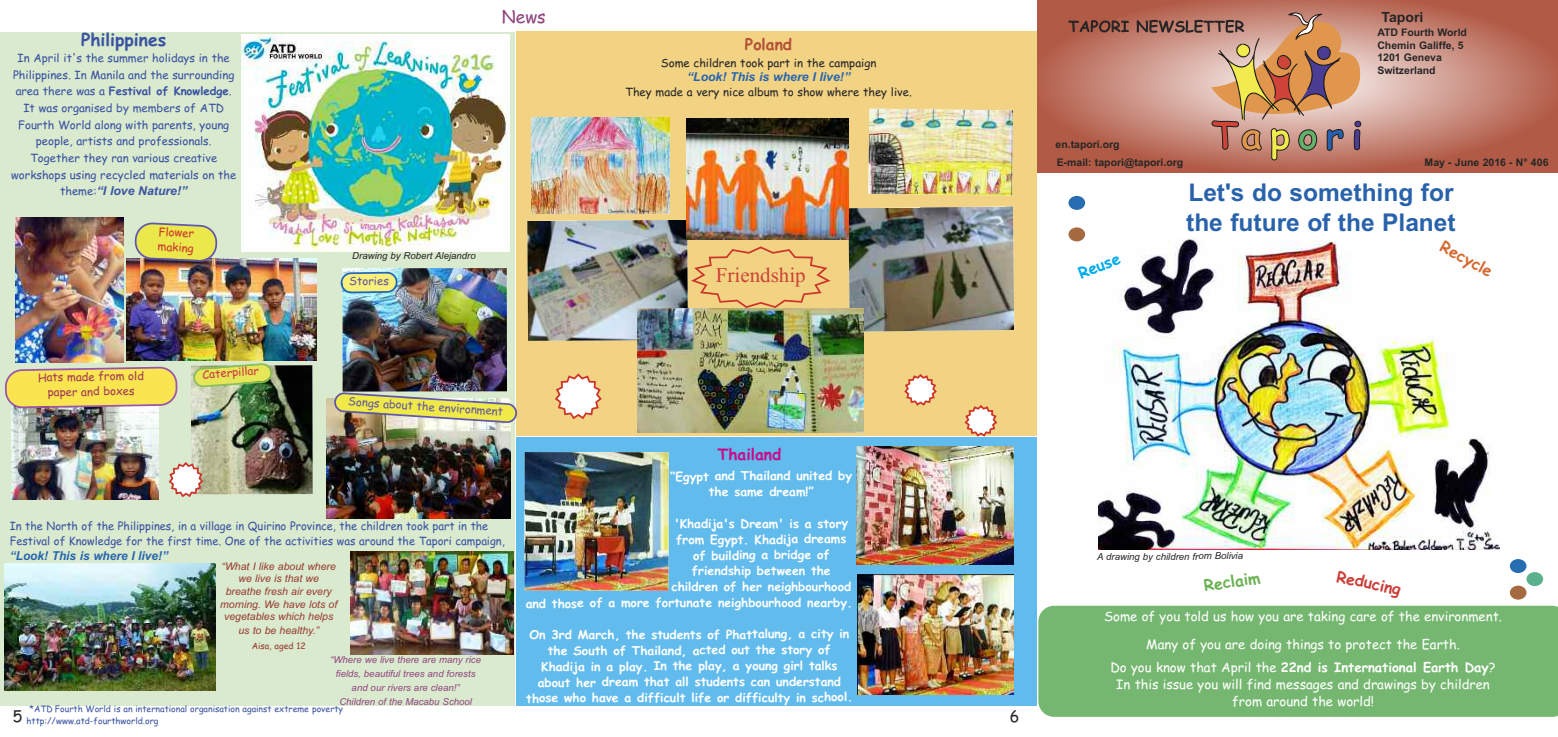
<style>
.page{position:relative;width:1558px;height:737px;background:#fff}
.page>*{position:absolute;margin:0;border:0;box-sizing:border-box;transform-origin:0 0}
.t1{font:700 24.5px/29.4px "Arial";color:#2862ab}
.t2{font:21px "Frank Ruehl";color:#cc4336}
.t3{font:700 17.5px "Comic Sans MS";color:#3a53a1}
.t4{font:17.5px "Comic Sans MS";color:#90467e}
.t5{font:700 15.75px "Comic Sans MS";letter-spacing:-.005em;color:#c90b88}
.t6{font:700 15.75px "Comic Sans MS";color:#cb4039}
.t7{font:700 15.75px "Comic Sans MS";color:#d46c32}
.t8{font:700 15.75px "Comic Sans MS";color:#6bb354}
.t9{font:700 15.75px "Comic Sans MS";color:#b45137}
.t10{font:700 15.75px "Comic Sans MS";color:#00acec}
.t11{font:15.75px "Comic Sans MS";color:#272526}
.t12{font:700 14px "Arial";color:#272526}
.t13{font:13.12px/17.2px "Comic Sans MS";color:#fff;text-align:center}
.t14{font:700 12.25px/15.8px "Comic Sans MS";letter-spacing:-.005em;color:#fff;text-align:center}
.t15{font:italic 700 12.25px "Arial";color:#2664ae}
.t16{font:italic 700 12.25px "Arial";color:#3a53a1}
.t17{font:11.38px/16.6px "Comic Sans MS";color:#3a53a1;text-align:center}
.t18{font:11.38px "Comic Sans MS";color:#272526}
.t19{font:11.38px "Comic Sans MS";color:#6457a1}
.t20{font:11.38px/14.9px "Comic Sans MS";color:#a23754;text-align:center}
.t21{font:11.38px/14.9px "Comic Sans MS";color:#cc352b}
.t22{font:11.38px "Comic Sans MS";color:#cc3944}
.t23{font:italic 10.5px/12.7px "Arial";color:#963a2f;text-align:center}
.t24{font:700 10.5px/12.6px "Arial";color:#272526}
.t25{font:italic 9.62px/14px "Arial";color:#90467e;text-align:center}
.t26{font:italic 9.62px "Arial";color:#272526}
.t27{font:8.75px/11.4px "Comic Sans MS";color:#3a53a1}
.t28{font:8.75px "Comic Sans MS";color:#963a2f}
.s1{font-weight:700}
.s2{font-family:"Comic Sans MS";font-weight:400;font-style:normal;font-size:11.38px}
</style>
<div class="page">
<div style="left:1038px;top:605px;width:520px;height:112px;background:#75b770"></div>
<svg style="left:1037px;top:0;width:521px;height:172px;background:#be7664"></svg>
<div style="left:516px;top:32px;width:521px;height:404px;background:#f2d384"></div>
<div style="left:0;top:32px;width:514px;height:673px;background:#daeacf"></div>
<img style="left:12px;top:497px;width:146px;height:3px">
<img style="left:326px;top:398px;width:185px;height:120px">
<img style="left:127px;top:258px;width:190px;height:102px">
<img style="left:241px;top:34px;width:268px;height:217px">
<img style="left:334px;top:268px;width:183px;height:155px">
<img style="left:15px;top:218px;width:109px;height:144px">
<svg style="left:134px;top:222px;width:84px;height:40px;background:#d2d066"></svg>
<img style="left:5px;top:363px;width:308px;height:134px">
<img style="left:350px;top:551px;width:163px;height:103px">
<img style="left:4px;top:564px;width:211px;height:126px">
<div style="left:516px;top:437px;width:521px;height:268px;background:#61bbed"></div>
<img style="left:531px;top:118px;width:139px;height:95px">
<img style="left:848px;top:206px;width:166px;height:126px">
<img style="left:868px;top:109px;width:145px;height:86px">
<img style="left:856px;top:446px;width:157px;height:118px">
<img style="left:857px;top:574px;width:156px;height:120px">
<img style="left:524px;top:452px;width:144px;height:138px">
<img style="left:638px;top:308px;width:225px;height:124px">
<img style="left:687px;top:118px;width:161px;height:122px">
<img style="left:527px;top:220px;width:303px;height:121px">
<svg style="left:964px;top:405px;width:33px;height:32px"></svg>
<svg style="left:904px;top:374px;width:33px;height:32px"></svg>
<svg style="left:555px;top:373px;width:47px;height:46px"></svg>
<svg style="left:1068px;top:20px;width:61px;height:12px"></svg>
<svg style="left:1136px;top:12px;width:225px;height:148px;background:#c49178"></svg>
<img style="left:1098px;top:239px;width:401px;height:310px">
<div style="left:1068px;top:227px;width:17px;height:14px;background:#a56a40;border-radius:50%"></div>
<div style="left:1068px;top:196px;width:17px;height:14px;background:#266db2;border-radius:50%"></div>
<div style="left:1510px;top:559px;width:16px;height:14px;background:#266db2;border-radius:50%"></div>
<div style="left:1526px;top:572px;width:17px;height:14px;background:#5bb18d;border-radius:50%"></div>
<div style="left:1510px;top:585px;width:16px;height:14px;background:#a56a40;border-radius:50%"></div>
<h3 class="t3" style="left:81px;top:29px;width:87px">Philippines</h3>
<p class="t17" style="left:11px;top:50px;width:227px">In April it's the summer holidays in the Philippines. In Manila and the surrounding area there was a <span class="s1">Festival of Knowledge</span>.<br>It was organised by members of ATD Fourth World along with parents, young people, artists and professionals.<br>Together they ran various creative workshops using recycled materials on the</p>
<p class="t16" style="left:60px;top:184px;width:129px"><span class="s2">theme:</span>“I love Nature!”</p>
<p class="t21" style="left:159px;top:224px;width:37px;rotate:3deg">Flower making</p>
<p class="t20" style="left:38px;top:370px;width:108px;rotate:-1deg">Hats made from old paper and boxes</p>
<p class="t22" style="left:202px;top:368px;width:58px;rotate:-4deg">Caterpillar</p>
<h3 class="t4" style="left:502px;top:7px;width:46px">News</h3>
<p class="t26" style="left:352px;top:250px;width:125px">Drawing by Robert Alejandro</p>
<p class="t19" style="left:349px;top:275px;width:41px;rotate:-1deg">Stories</p>
<p class="t19" style="left:349px;top:394px;width:157px;rotate:4deg">Songs about the environment</p>
<h3 class="t9" style="left:745px;top:35px;width:49px">Poland</h3>
<p class="t18" style="left:661px;top:56px;width:217px">Some children took part in the campaign</p>
<p class="t15" style="left:687px;top:70px;width:165px">“Look! This is where I live!”</p>
<p class="t18" style="left:625px;top:85px;width:288px">They made a very nice album to show where they live.</p>
<h2 class="t2" style="left:716px;top:262px;width:91px">Friendship</h2>
<h3 class="t5" style="left:717px;top:445px;width:65px">Thailand</h3>
<p class="t14" style="left:670px;top:468px;width:184px">“Egypt and Thailand united by the same dream!”</p>
<p class="t14" style="left:674px;top:515px;width:175px">'Khadija's Dream' is a story</p>
<p class="t14" style="left:676px;top:531px;width:172px">from Egypt. Khadija dreams</p>
<p class="t14" style="left:693px;top:547px;width:138px">of building a bridge of</p>
<p class="t14" style="left:692px;top:563px;width:140px">friendship between the</p>
<p class="t14" style="left:671px;top:579px;width:181px">children of her neighbourhood</p>
<p class="t14" style="left:526px;top:595px;width:328px">and those of a more fortunate neighbourhood nearby.</p>
<p class="t14" style="left:526px;top:626px;width:328px">On 3rd March, the students of Phattalung, a city in the South of Thailand, acted out the story of Khadija in a play. In the play, a young girl talks about her dream that all students can understand those who have a difficult life or difficulty in school.</p>
<p class="t17" style="left:10px;top:519px;width:496px;line-height:14.9px;text-align:left">In the North of the Philippines, in a village in Quirino Province, the children took part in the<br>Festival of Knowledge for the first time. One of the activities was around the Tapori campaign,</p>
<p class="t15" style="left:10px;top:548px;width:160px">“Look! This is where I live!”</p>
<p class="t23" style="left:220px;top:560px;width:119px">“What I like about where we live is that we breathe fresh air every morning. We have lots of vegetables which helps us to be healthy.”</p>
<p class="t28" style="left:252px;top:641px;width:56px">Aisa, aged 12</p>
<p class="t25" style="left:330px;top:652px;width:152px">“Where we live there are many rice fields, beautiful trees and forests and our rivers are clean!”<br>Children of the Macabu School</p>
<p class="t27" style="left:27px;top:703px;width:318px;text-indent:3px">*ATD Fourth World is an international organisation against extreme poverty http://www.atd-fourthworld.org</p>
<h3 class="t11" style="left:13px;top:707px;width:11px">5</h3>
<h3 class="t11" style="left:1010px;top:707px;width:11px">6</h3>
<p class="t24" style="left:1055px;top:138px;width:66px">en.tapori.org</p>
<p class="t12" style="left:1381px;top:9px;width:43px">Tapori</p>
<p class="t24" style="left:1377px;top:26px;width:91px">ATD Fourth World<br>Chemin Galiffe, 5<br>1201 Geneva<br>Switzerland</p>
<p class="t24" style="left:1056px;top:156px;width:128px">E-mail: tapori@tapori.org</p>
<p class="t24" style="left:1424px;top:156px;width:125px">May - June 2016 - N° 406</p>
<h3 class="t10" style="left:1075px;top:265px;width:45px;rotate:-21deg">Reuse</h3>
<h1 class="t1" style="left:1186px;top:178px;width:271px">Let's do something for the future of the Planet</h1>
<h3 class="t7" style="left:1445px;top:237px;width:58px;rotate:28deg">Recycle</h3>
<p class="t26" style="left:1097px;top:550px;width:147px">A drawing by children from Bolivia</p>
<h3 class="t8" style="left:1203px;top:576px;width:58px;rotate:-8deg">Reclaim</h3>
<h3 class="t6" style="left:1338px;top:567px;width:67px;rotate:12deg">Reducing</h3>
<p class="t13" style="left:1104px;top:602px;width:400px;line-height:28.5px">Some of you told us how you are taking care of the environment.<br>Many of you are doing things to protect the Earth.</p>
<p class="t13" style="left:1110px;top:659px;width:387px">Do you know that April the <span class="s1">22nd is International Earth Day</span>?<br>In this issue you will find messages and drawings by children from around the world!</p>
</div>
